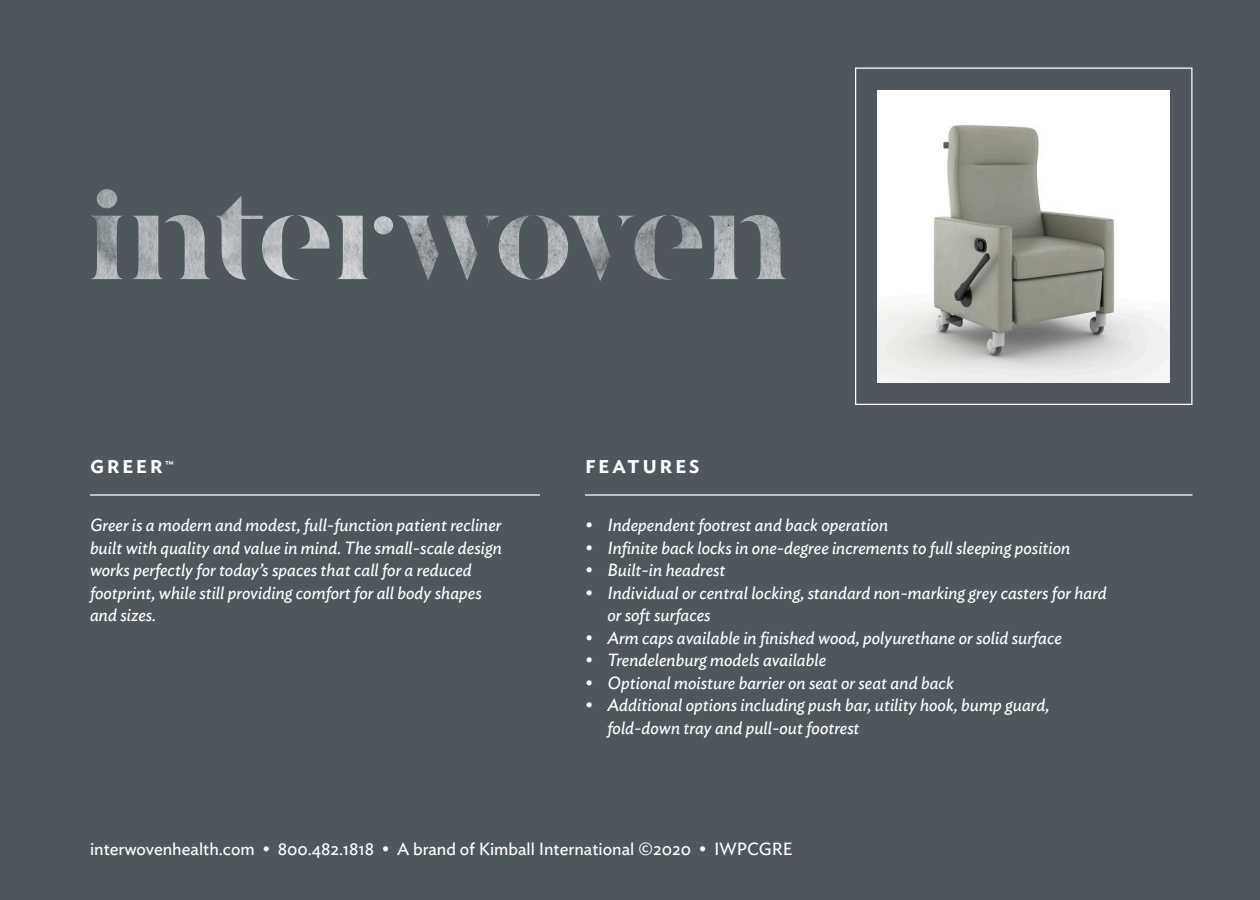
<style>
.page{position:relative;width:1260px;height:900px;background:#4e575c}
.page>*{position:absolute;margin:0;border:0;box-sizing:border-box;transform-origin:0 0}
.t1{font:500 25px "Ideal Sans";letter-spacing:.1em;color:#fff}
.t2{font:italic 17.5px/22.5px "Ideal Sans";color:#fff}
.Back_Cover__Bullet_L{font:17.5px "Ideal Sans";color:#fff}
.t3{font:500 10px "Ideal Sans";color:#fff}
</style>
<div class="page">
<img style="left:90px;top:189px;width:697px;height:92px">
<img style="left:878px;top:90px;width:292px;height:292px">
<hr style="left:585px;top:494px;width:607px;height:2px;background:#fff">
<hr style="left:90px;top:494px;width:450px;height:2px;background:#fff">
<div style="left:855px;top:68px;width:337px;height:337px;border:1px solid #fff"></div>
<p class="t1" style="left:90px;top:445px;width:74px">greer</p>
<p class="t3" style="left:165px;top:456px;width:10px">™</p>
<p class="t1" style="left:585px;top:445px;width:116px">features</p>
<p class="t2" style="left:90px;top:513px;width:413px">Greer is a modern and modest, full-function patient recliner built with quality and value in mind. The small-scale design works perfectly for today’s spaces that call for a reduced footprint, while still providing comfort for all body shapes and sizes.</p>
<p class="t2" style="left:585px;top:513px;width:305px">• Independent footrest and back operation</p>
<p class="t2" style="left:585px;top:535px;width:487px">• Infinite back locks in one-degree increments to full sleeping position</p>
<p class="t2" style="left:585px;top:558px;width:142px">• Built-in headrest</p>
<p class="t2" style="left:608px;top:580px;width:501px;text-indent:-22px">• Individual or central locking, standard non-marking grey casters for hard or soft surfaces</p>
<p class="t2" style="left:585px;top:625px;width:478px">• Arm caps available in finished wood, polyurethane or solid surface</p>
<p class="t2" style="left:585px;top:648px;width:243px">• Trendelenburg models available</p>
<p class="t2" style="left:585px;top:670px;width:370px">• Optional moisture barrier on seat or seat and back</p>
<p class="t2" style="left:608px;top:693px;width:443px;text-indent:-22px">• Additional options including push bar, utility hook, bump guard, fold-down tray and pull-out footrest</p>
<p class="Back_Cover__Bullet_L" style="left:90px;top:836px;width:704px">interwovenhealth.com • 800.482.1818 • A brand of Kimball International ©2020 • IWPCGRE</p>
</div>
